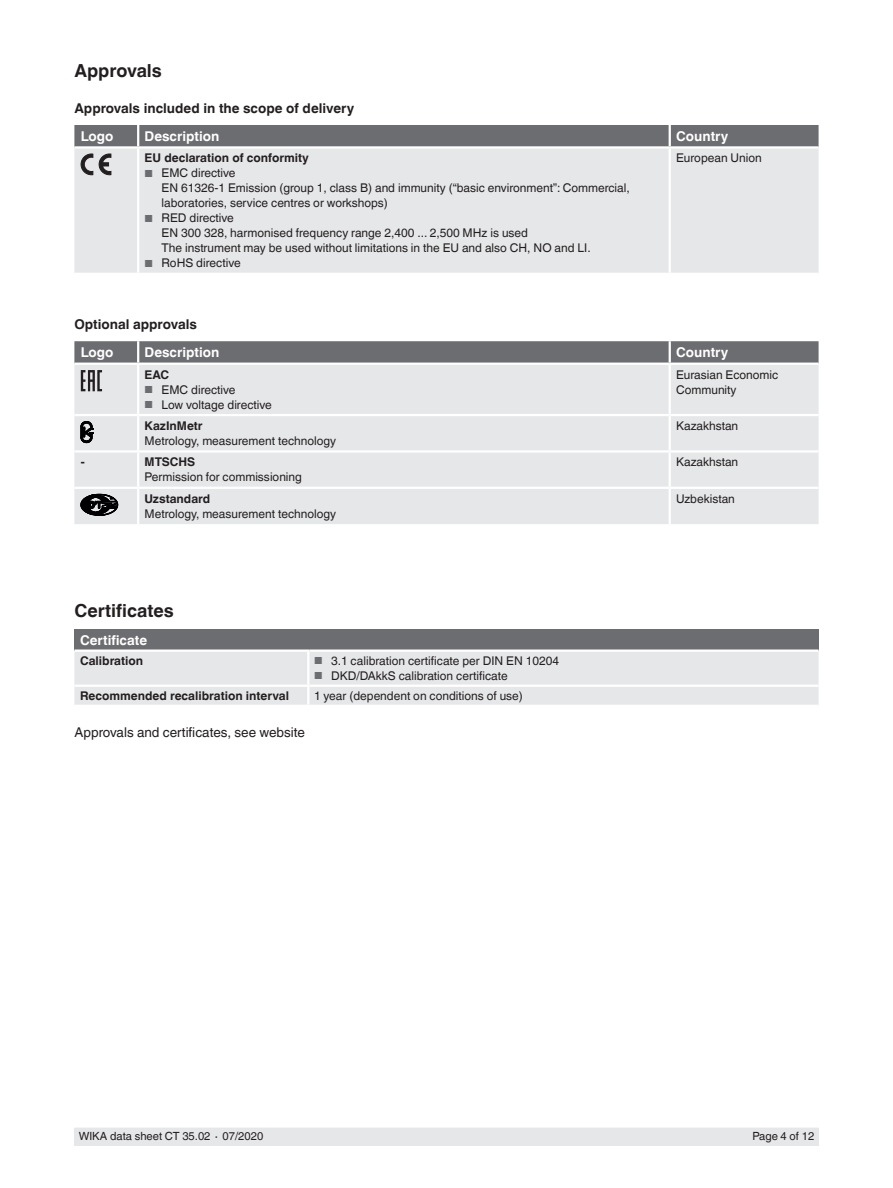
<style>
.page{position:relative;width:893px;height:1188px;background:#fff}
.page>*{position:absolute;margin:0;border:0;box-sizing:border-box;transform-origin:0 0}
.t1{font:700 18px "Helvetica World";color:#231f20}
.t2{font:700 13.5px "Helvetica World";color:#fff}
.t3{font:700 13.5px "Helvetica World";color:#231f20}
.t4{font:13.5px "Helvetica World";color:#231f20}
.t5{font:12px/15px "Helvetica World";color:#231f20}
.t6{font:700 12px "Helvetica World";color:#231f20}
.t7{font:11.25px "Helvetica World";color:#231f20}
.s1{font-size:10.2px;color:#6c6d70}
</style>
<div class="page">
<div style="left:74px;top:1128px;width:745px;height:17px;background:#e6e7e9"></div>
<div style="left:74px;top:125px;width:745px;height:21px;background:#6c6d70"></div>
<div style="left:74px;top:149px;width:745px;height:124px;background:#e6e7e9"></div>
<hr style="left:137px;top:125px;width:2px;height:21px;background:#fff">
<hr style="left:669px;top:125px;width:2px;height:21px;background:#fff">
<hr style="left:137px;top:149px;width:2px;height:124px;background:#fff">
<hr style="left:669px;top:149px;width:2px;height:124px;background:#fff">
<svg style="left:81px;top:154px;width:12px;height:21px"></svg>
<svg style="left:99px;top:154px;width:12px;height:21px"></svg>
<svg style="left:74px;top:341px;width:745px;height:22px;background:#707174"></svg>
<div style="left:74px;top:365px;width:745px;height:159px;background:#e6e7e9"></div>
<hr style="left:137px;top:341px;width:2px;height:22px;background:#fff">
<hr style="left:669px;top:341px;width:2px;height:22px;background:#fff">
<hr style="left:137px;top:365px;width:2px;height:49px;background:#fff">
<hr style="left:669px;top:365px;width:2px;height:49px;background:#fff">
<hr style="left:74px;top:414px;width:64px;height:2px;background:#fff">
<hr style="left:138px;top:414px;width:532px;height:2px;background:#fff">
<hr style="left:137px;top:416px;width:2px;height:34px;background:#fff">
<hr style="left:670px;top:414px;width:149px;height:2px;background:#fff">
<hr style="left:669px;top:416px;width:2px;height:34px;background:#fff">
<hr style="left:74px;top:450px;width:64px;height:3px;background:#fff">
<hr style="left:138px;top:450px;width:532px;height:3px;background:#fff">
<hr style="left:137px;top:453px;width:2px;height:34px;background:#fff">
<hr style="left:670px;top:450px;width:149px;height:3px;background:#fff">
<hr style="left:669px;top:453px;width:2px;height:34px;background:#fff">
<hr style="left:74px;top:487px;width:64px;height:2px;background:#fff">
<hr style="left:138px;top:487px;width:532px;height:2px;background:#fff">
<hr style="left:137px;top:489px;width:2px;height:35px;background:#fff">
<hr style="left:670px;top:487px;width:149px;height:2px;background:#fff">
<hr style="left:669px;top:489px;width:2px;height:35px;background:#fff">
<svg style="left:81px;top:370px;width:21px;height:21px"></svg>
<svg style="left:81px;top:421px;width:12px;height:22px"></svg>
<svg style="left:81px;top:494px;width:37px;height:22px"></svg>
<div style="left:74px;top:629px;width:745px;height:22px;background:#6c6d70"></div>
<hr style="left:74px;top:650px;width:235px;height:2px;background:#fff">
<hr style="left:309px;top:650px;width:510px;height:2px;background:#fff">
<div style="left:74px;top:652px;width:745px;height:53px;background:#e6e7e9"></div>
<h1 class="t1" style="left:74px;top:60px;width:89px">Approvals</h1>
<p class="t3" style="left:74px;top:100px;width:281px">Approvals included in the scope of delivery</p>
<p class="t2" style="left:81px;top:129px;width:34px">Logo</p>
<p class="t2" style="left:145px;top:129px;width:76px">Description</p>
<p class="t2" style="left:676px;top:129px;width:54px">Country</p>
<p class="t6" style="left:145px;top:151px;width:166px">EU declaration of conformity</p>
<p class="t5" style="left:162px;top:166px;width:470px;text-indent:-17px"><span class="s1">■</span> EMC directive<br>EN 61326-1 Emission (group 1, class B) and immunity (“basic environment”: Commercial, laboratories, service centres or workshops)</p>
<p class="t5" style="left:162px;top:211px;width:431px;text-indent:-17px"><span class="s1">■</span> RED directive<br>EN 300 328, harmonised frequency range 2,400 ... 2,500 MHz is used<br>The instrument may be used without limitations in the EU and also CH, NO and LI.</p>
<p class="t5" style="left:145px;top:256px;width:98px"><span class="s1">■</span> RoHS directive</p>
<p class="t5" style="left:676px;top:151px;width:87px">European Union</p>
<p class="t3" style="left:74px;top:316px;width:124px">Optional approvals</p>
<p class="t2" style="left:81px;top:345px;width:34px">Logo</p>
<p class="t2" style="left:145px;top:345px;width:76px">Description</p>
<p class="t2" style="left:676px;top:345px;width:54px">Country</p>
<p class="t6" style="left:145px;top:368px;width:26px">EAC</p>
<p class="t5" style="left:145px;top:382px;width:93px"><span class="s1">■</span> EMC directive</p>
<p class="t5" style="left:145px;top:397px;width:129px"><span class="s1">■</span> Low voltage directive</p>
<p class="t5" style="left:676px;top:367px;width:104px">Eurasian Economic<br>Community</p>
<p class="t6" style="left:145px;top:419px;width:60px">KazInMetr</p>
<p class="t5" style="left:145px;top:433px;width:193px">Metrology, measurement technology</p>
<p class="t5" style="left:676px;top:418px;width:64px">Kazakhstan</p>
<p class="t6" style="left:81px;top:455px;width:5px">-</p>
<p class="t6" style="left:145px;top:455px;width:52px">MTSCHS</p>
<p class="t5" style="left:145px;top:470px;width:159px">Permission for commissioning</p>
<p class="t5" style="left:676px;top:455px;width:64px">Kazakhstan</p>
<p class="t6" style="left:145px;top:492px;width:67px">Uzstandard</p>
<p class="t5" style="left:145px;top:506px;width:193px">Metrology, measurement technology</p>
<p class="t5" style="left:676px;top:491px;width:60px">Uzbekistan</p>
<h1 class="t1" style="left:74px;top:600px;width:101px">Certificates</h1>
<p class="t2" style="left:80px;top:632px;width:69px">Certificate</p>
<p class="t6" style="left:80px;top:654px;width:65px">Calibration</p>
<p class="t5" style="left:314px;top:653px;width:247px"><span class="s1">■</span> 3.1 calibration certificate per DIN EN 10204</p>
<p class="t5" style="left:314px;top:668px;width:195px"><span class="s1">■</span> DKD/DAkkS calibration certificate</p>
<p class="t6" style="left:80px;top:689px;width:210px">Recommended recalibration interval</p>
<p class="t5" style="left:314px;top:688px;width:210px">1 year (dependent on conditions of use)</p>
<p class="t4" style="left:74px;top:725px;width:232px">Approvals and certificates, see website</p>
<p class="t7" style="left:79px;top:1130px;width:186px">WIKA data sheet CT 35.02 ∙ 07/2020</p>
<p class="t7" style="left:752px;top:1130px;width:63px">Page 4 of 12</p>
</div>
